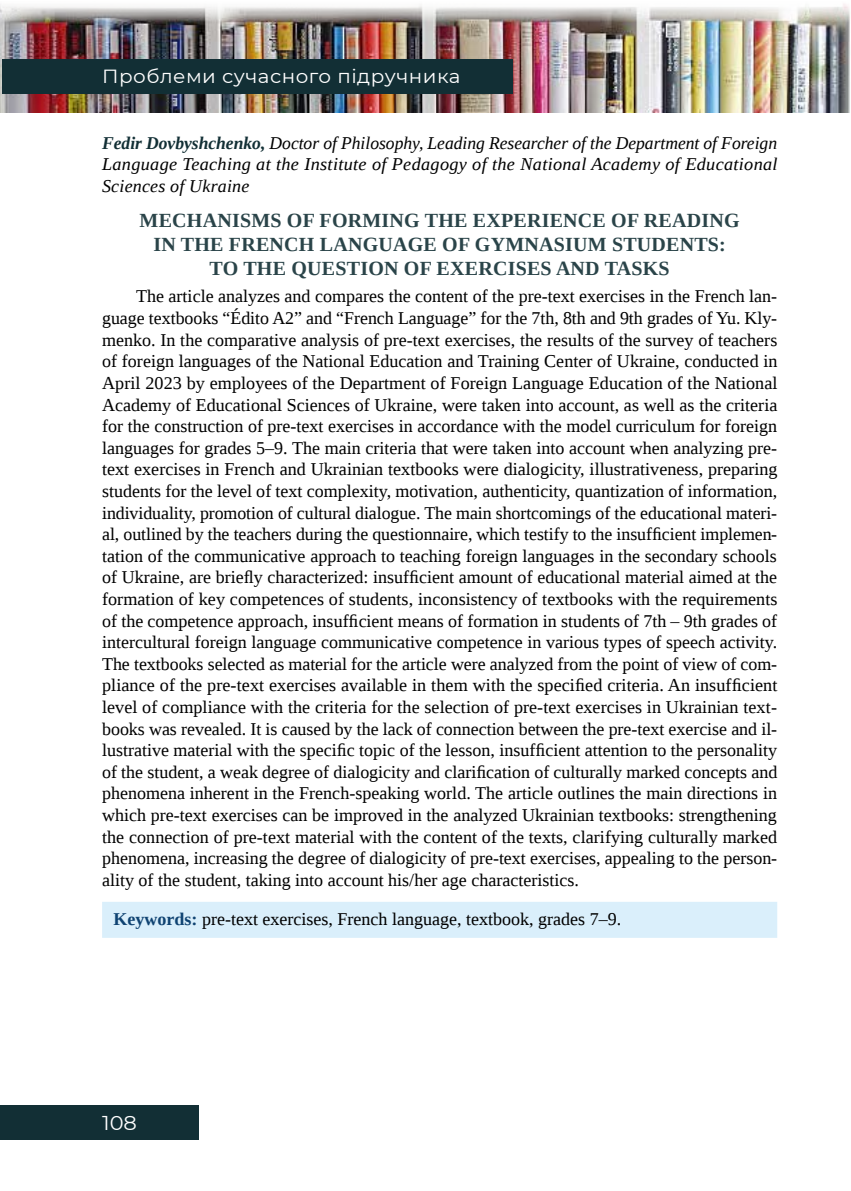
<style>
.page{position:relative;width:851px;height:1191px;background:#fff}
.page>*{position:absolute;margin:0;border:0;box-sizing:border-box;transform-origin:0 0}
.t1{font:700 20px/24px "Liberation Serif";letter-spacing:.01em;color:#2a4449;text-align:center}
.t2{font:20px "Montserrat";color:#fff;scale:1.05 1}
.t3{font:19px "Montserrat";letter-spacing:.025em;color:#fff;scale:1.05 1}
.t4{font:18px/21.6px "Liberation Serif";color:#000;text-align:justify}
.t5{font:italic 18px/21.6px "Liberation Serif";letter-spacing:.015em;color:#000;text-align:justify}
.s1{font-weight:700;color:#122f35}
.s2{font-weight:700;color:#0f4372}
</style>
<div class="page">
<img style="left:0;top:4px;width:850px;height:109px">
<div style="left:2px;top:60px;width:510px;height:34px;background:#122f35"></div>
<div style="left:0;top:1106px;width:198px;height:34px;background:#122f35"></div>
<div style="left:102px;top:902px;width:675px;height:36px;background:#daeffb"></div>
<p class="t3" style="left:102px;top:63px;width:343px">Проблеми сучасного підручника</p>
<p class="t5" style="left:102px;top:132px;width:677px"><span class="s1">Fedir Dovbyshchenko,</span> Doctor of Philosophy, Leading Researcher of the Department of Foreign Language Teaching at the Institute of Pedagogy of the National Academy of Educational Sciences of Ukraine</p>
<p class="t1" style="left:140px;top:208px;width:601px">MECHANISMS OF FORMING THE EXPERIENCE OF READING<br>IN THE FRENCH LANGUAGE OF GYMNASIUM STUDENTS:<br>TO THE QUESTION OF EXERCISES AND TASKS</p>
<p class="t4" style="left:102px;top:285px;width:677px;text-indent:34px">The article analyzes and compares the content of the pre-text exercises in the French lan&shy;guage textbooks “Édito A2” and “French Language” for the 7th, 8th and 9th grades of Yu. Kly&shy;menko. In the comparative analysis of pre-text exercises, the results of the survey of teachers of foreign languages of the National Education and Training Center of Ukraine, conducted in April 2023 by employees of the Department of Foreign Language Education of the National Academy of Educational Sciences of Ukraine, were taken into account, as well as the criteria for the construction of pre-text exercises in accordance with the model curriculum for foreign languages for grades 5–9. The main criteria that were taken into account when analyzing pre&shy;text exercises in French and Ukrainian textbooks were dialogicity, illustrativeness, preparing students for the level of text complexity, motivation, authenticity, quantization of information, individuality, promotion of cultural dialogue. The main shortcomings of the educational materi&shy;al, outlined by the teachers during the questionnaire, which testify to the insufficient implemen&shy;tation of the communicative approach to teaching foreign languages in the secondary schools of Ukraine, are briefly characterized: insufficient amount of educational material aimed at the formation of key competences of students, inconsistency of textbooks with the requirements of the competence approach, insufficient means of formation in students of 7th – 9th grades of intercultural foreign language communicative competence in various types of speech activity.<br>The textbooks selected as material for the article were analyzed from the point of view of com&shy;pliance of the pre-text exercises available in them with the specified criteria. An insufficient level of compliance with the criteria for the selection of pre-text exercises in Ukrainian text&shy;books was revealed. It is caused by the lack of connection between the pre-text exercise and il&shy;lustrative material with the specific topic of the lesson, insufficient attention to the personality of the student, a weak degree of dialogicity and clarification of culturally marked concepts and phenomena inherent in the French-speaking world. The article outlines the main directions in which pre-text exercises can be improved in the analyzed Ukrainian textbooks: strengthening the connection of pre-text material with the content of the texts, clarifying culturally marked phenomena, increasing the degree of dialogicity of pre-text exercises, appealing to the person&shy;ality of the student, taking into account his/her age characteristics.</p>
<p class="t4" style="left:113px;top:907px;width:509px"><span class="s2">Keywords:</span> pre-text exercises, French language, textbook, grades 7–9.</p>
<p class="t2" style="left:102px;top:1109px;width:35px">108</p>
</div>
